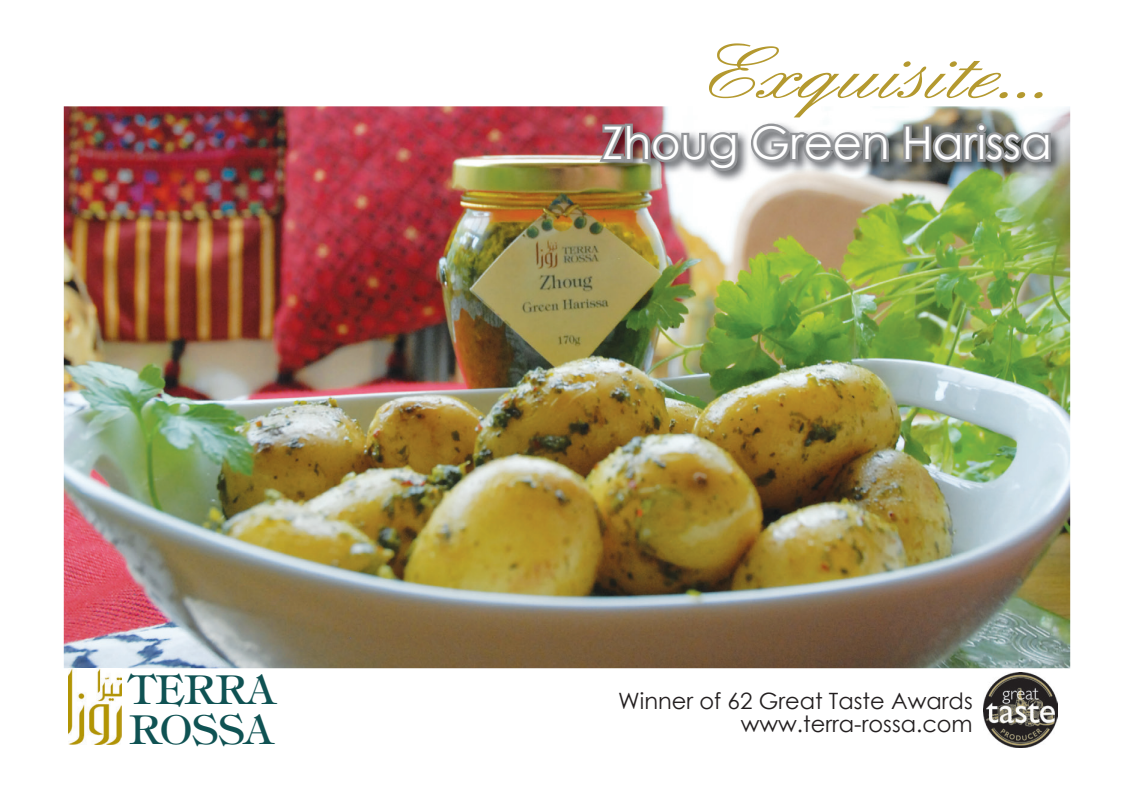
<style>
.page{position:relative;width:1134px;height:787px;background:#fff}
.page>*{position:absolute;margin:0;border:0;box-sizing:border-box;transform-origin:0 0}
.t1{font:80px "English Wd";letter-spacing:-.03em;color:#b4992f}
.t2{font:45px "Century Gothic";color:#fff}
.t3{font:40px/40px "Tiffany";color:#0f5253}
.t4{font:22.5px/22.5px "Century Gothic";color:#231f20;text-align:right}
</style>
<div class="page">
<img style="left:64px;top:106px;width:1006px;height:562px">
<img style="left:598px;top:121px;width:465px;height:63px">
<img style="left:596px;top:121px;width:144px;height:54px">
<svg style="left:747px;top:121px;width:144px;height:45px"></svg>
<svg style="left:901px;top:119px;width:152px;height:47px"></svg>
<img style="left:68px;top:668px;width:53px;height:76px">
<img style="left:983px;top:672px;width:75px;height:75px">
<h3 class="t3" style="left:129px;top:670px;width:147px">TERRA<br>ROSSA</h3>
<h1 class="t1" style="left:711px;top:30px;width:360px">Exquisite...</h1>
<h2 class="t2" style="left:602px;top:111px;width:451px">Zhoug Green Harissa</h2>
<p class="t4" style="left:618px;top:689px;width:356px">Winner of 62 Great Taste Awards www.terra-rossa.com</p>
</div>
